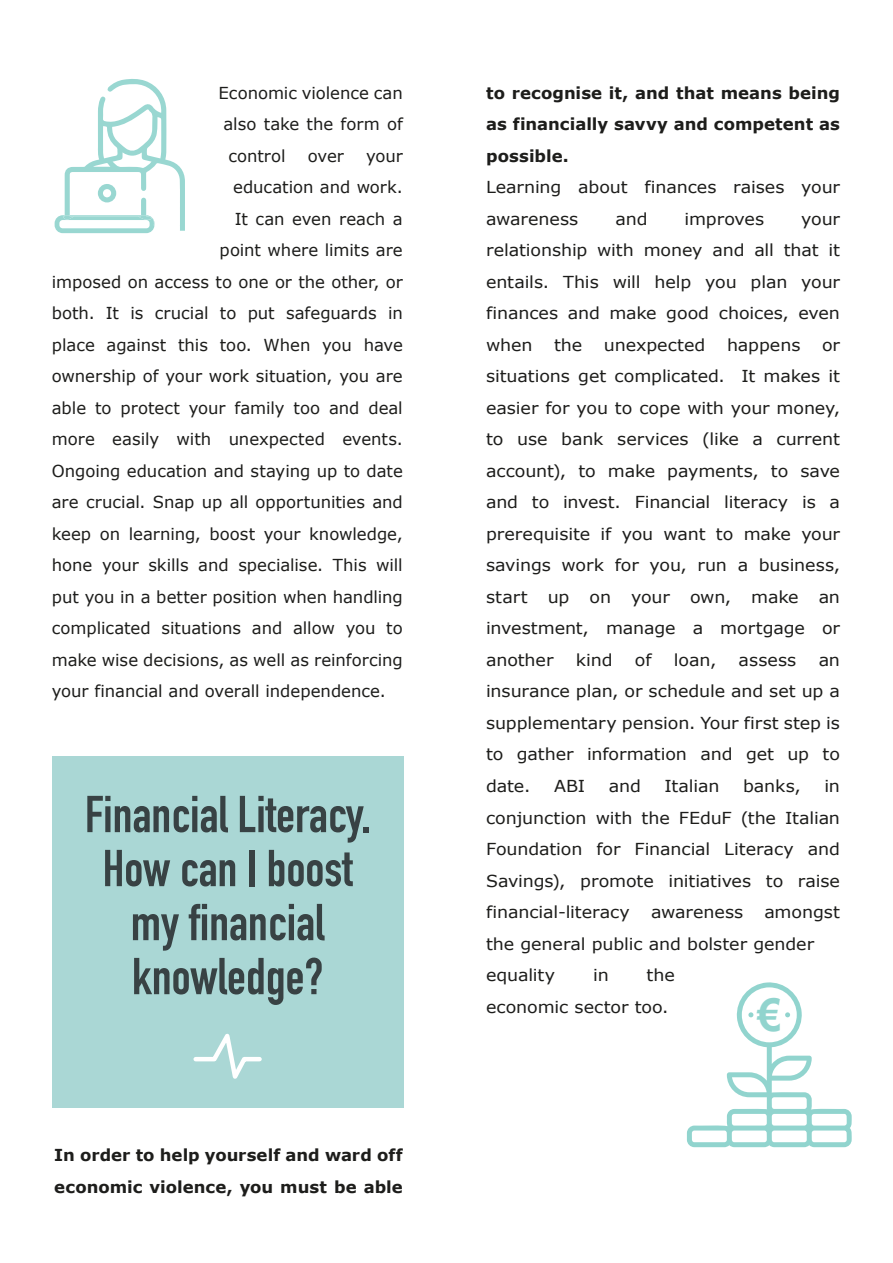
<style>
.page{position:relative;width:893px;height:1263px;background:#fff}
.page>*{position:absolute;margin:0;border:0;box-sizing:border-box;transform-origin:0 0}
.t1{font:700 51px/54px "DIN Condensed";color:#384244;text-align:center}
.t2{font:700 45.3px "Arial";color:#49b8ae;scale:.95 1}
.t3{font:16.5px/31.5px "Verdana";letter-spacing:-.005em;color:#1d1d1b;text-align:justify;scale:1.06 1}
.t4{font:16.5px/31.5px "Verdana";letter-spacing:-.005em;color:#1d1d1b;text-align:justify}
.t5{font:700 16.5px/31.5px "Verdana";color:#1d1d1b;text-align:justify}
</style>
<div class="page">
<svg style="left:55px;top:79px;width:130px;height:154px"></svg>
<div style="left:52px;top:757px;width:351px;height:351px;background:#aad7d5"></div>
<svg style="left:687px;top:982px;width:165px;height:165px"></svg>
<svg style="left:193px;top:1033px;width:69px;height:46px"></svg>
<p class="t4" style="left:223px;top:77px;width:181px;text-indent:-5px">Economic violence can also take the form of control</p>
<p class="t4" style="left:308px;top:140px;width:38px">over</p>
<p class="t4" style="left:366px;top:140px;width:38px">your</p>
<p class="t4" style="left:233px;top:172px;width:171px">education and work.</p>
<p class="t4" style="left:235px;top:203px;width:170px">It can even reach a</p>
<p class="t4" style="left:220px;top:235px;width:185px">point where limits are</p>
<p class="t4" style="left:52px;top:266px;width:352px">imposed on access to one or the other, or</p>
<p class="t4" style="left:52px;top:298px;width:352px">both. It is crucial to put safeguards in</p>
<p class="t4" style="left:52px;top:329px;width:352px">place against this too. When you have</p>
<p class="t4" style="left:52px;top:361px;width:352px">ownership of your work situation, you are</p>
<p class="t4" style="left:52px;top:392px;width:352px">able to protect your family too and deal</p>
<p class="t4" style="left:52px;top:424px;width:352px">more easily with unexpected events.</p>
<p class="t4" style="left:52px;top:455px;width:352px">Ongoing education and staying up to date</p>
<p class="t4" style="left:52px;top:487px;width:352px">are crucial. Snap up all opportunities and</p>
<p class="t4" style="left:52px;top:518px;width:352px">keep on learning, boost your knowledge,</p>
<p class="t4" style="left:52px;top:550px;width:352px">hone your skills and specialise. This will</p>
<p class="t4" style="left:52px;top:581px;width:352px">put you in a better position when handling</p>
<p class="t4" style="left:52px;top:613px;width:352px">complicated situations and allow you to</p>
<p class="t4" style="left:52px;top:644px;width:352px">make wise decisions, as well as reinforcing</p>
<p class="t4" style="left:52px;top:676px;width:335px">your financial and overall independence.</p>
<h1 class="t1" style="left:85px;top:787px;width:287px">Financial Literacy.<br>How can I boost my financial knowledge?</h1>
<p class="t5" style="left:54px;top:1139px;width:350px">In order to help yourself and ward off economic violence, you must be able</p>
<p class="t5" style="left:486px;top:77px;width:355px">to recognise it, and that means being as financially savvy and competent as possible.</p>
<p class="t3" style="left:486px;top:172px;width:335px">Learning about finances raises your awareness</p>
<p class="t3" style="left:615px;top:203px;width:32px">and</p>
<p class="t3" style="left:685px;top:203px;width:77px">improves</p>
<p class="t3" style="left:486px;top:203px;width:335px;text-indent:315px">your relationship with money and all that it entails. This will help you plan your finances and make good choices, even when</p>
<p class="t3" style="left:554px;top:329px;width:28px">the</p>
<p class="t3" style="left:604px;top:329px;width:97px">unexpected</p>
<p class="t3" style="left:727px;top:329px;width:71px">happens</p>
<p class="t3" style="left:486px;top:329px;width:335px;text-indent:336px">or situations get complicated. It makes it easier for you to cope with your money, to use bank services (like a current account), to make payments, to save and to invest. Financial literacy is a prerequisite if you want to make your savings work for you, run a business, start up on your own, make an investment, manage a mortgage or another</p>
<p class="t3" style="left:576px;top:644px;width:36px">kind</p>
<p class="t3" style="left:635px;top:644px;width:17px">of</p>
<p class="t3" style="left:674px;top:644px;width:42px">loan,</p>
<p class="t3" style="left:739px;top:644px;width:56px">assess</p>
<p class="t3" style="left:486px;top:644px;width:335px;text-indent:333px">an insurance plan, or schedule and set up a supplementary pension. Your first step is to gather information and get up to date.</p>
<p class="t3" style="left:554px;top:770px;width:31px">ABI</p>
<p class="t3" style="left:609px;top:770px;width:32px">and</p>
<p class="t3" style="left:665px;top:770px;width:53px">Italian</p>
<p class="t3" style="left:743px;top:770px;width:56px">banks,</p>
<p class="t3" style="left:486px;top:770px;width:335px;text-indent:338px">in conjunction with the FEduF (the Italian Foundation for Financial Literacy and Savings), promote initiatives to raise financial-literacy</p>
<p class="t3" style="left:486px;top:896px;width:335px;text-align:left;text-indent:278px">amongst the general public and bolster gender equality</p>
<p class="t3" style="left:651px;top:896px;width:89px">awareness</p>
<p class="t3" style="left:486px;top:959px;width:180px;text-indent:160px">the economic sector too.</p>
<p class="t3" style="left:593px;top:959px;width:16px">in</p>
<h2 class="t2" style="left:757px;top:985px;width:27px">€</h2>
</div>
